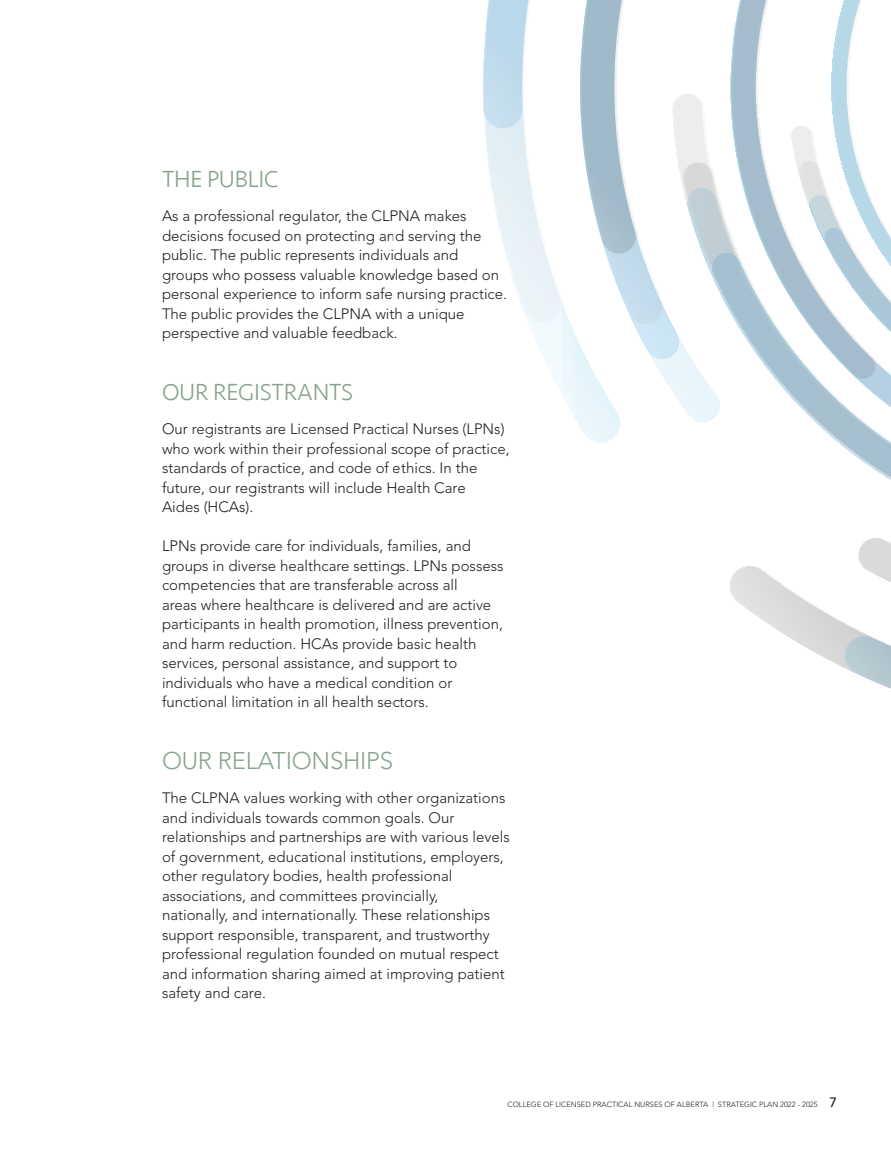
<style>
.page{position:relative;width:891px;height:1161px;background:#fff}
.page>*{position:absolute;margin:0;border:0;box-sizing:border-box;transform-origin:0 0}
.t1{font:300 24px "Seravek";letter-spacing:-.01em;color:#88a48e}
.t2{font:300 24px "Avenir";letter-spacing:-.01em;color:#88a48e}
.t3{font:300 15px/19.5px "Avenir";color:#231f20}
.t4{font:300 7.5px "Avenir";color:#231f20}
.s1{font-weight:500;font-size:13.5px}
</style>
<div class="page">
<svg style="left:483px;top:0;width:408px;height:689px"></svg>
<svg style="left:563px;top:0;width:328px;height:640px"></svg>
<p class="t1" style="left:162px;top:165px;width:118px">THE PUBLIC</p>
<p class="t3" style="left:162px;top:207px;width:347px">As a professional regulator, the CLPNA makes decisions focused on protecting and serving the public. The public represents individuals and groups who possess valuable knowledge based on personal experience to inform safe nursing practice.<br>The public provides the CLPNA with a unique perspective and valuable feedback.</p>
<p class="t1" style="left:162px;top:378px;width:193px">OUR REGISTRANTS</p>
<p class="t3" style="left:162px;top:420px;width:349px">Our registrants are Licensed Practical Nurses (LPNs) who work within their professional scope of practice, standards of practice, and code of ethics. In the future, our registrants will include Health Care<br>Aides (HCAs).</p>
<p class="t3" style="left:162px;top:537px;width:343px">LPNs provide care for individuals, families, and groups in diverse healthcare settings. LPNs possess competencies that are transferable across all<br>areas where healthcare is delivered and are active participants in health promotion, illness prevention, and harm reduction. HCAs provide basic health services, personal assistance, and support to individuals who have a medical condition or functional limitation in all health sectors.</p>
<p class="t2" style="left:162px;top:747px;width:233px">OUR RELATIONSHIPS</p>
<p class="t3" style="left:162px;top:789px;width:349px">The CLPNA values working with other organizations and individuals towards common goals. Our relationships and partnerships are with various levels of government, educational institutions, employers, other regulatory bodies, health professional associations, and committees provincially,<br>nationally, and internationally. These relationships support responsible, transparent, and trustworthy professional regulation founded on mutual respect and information sharing aimed at improving patient safety and care.</p>
<p class="t4" style="left:507px;top:1100px;width:331px">COLLEGE OF LICENSED PRACTICAL NURSES OF ALBERTA | STRATEGIC PLAN 2022 - 2025 <span class="s1">7</span></p>
</div>
